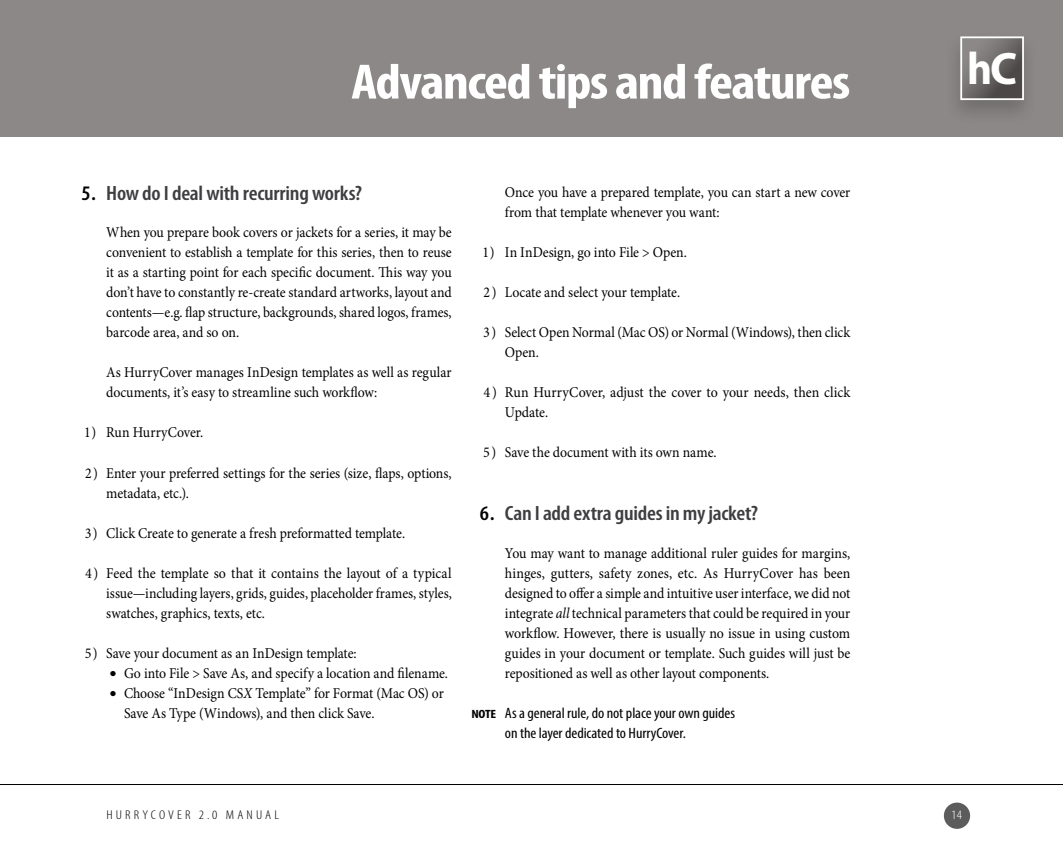
<style>
.page{position:relative;width:1063px;height:851px;background:#fff}
.page>*{position:absolute;margin:0;border:0;box-sizing:border-box;transform-origin:0 0}
.t1{font:700 condensed 50px "Myriad Pro";letter-spacing:-.025em;color:#fff;scale:1.14 1}
.t2{font:700 45.62px "Myriad Pro";color:#fff;scale:.94 1}
.t3{font:600 condensed 20.75px "Myriad Pro";letter-spacing:-.01em;color:#3e3d40;scale:1.09 1}
.t4{font:15px/20px "Minion Pro";letter-spacing:-.005em;color:#000;scale:.92 1}
.t5{font:condensed 15px/20px "Myriad Pro";letter-spacing:-.005em;color:#000;scale:1.08 1}
.t6{font:300 condensed 12.75px "Myriad Pro";letter-spacing:.22em;color:#000;scale:1.14 1}
.t7{font:300 condensed 12.75px "Myriad Pro";color:#fff;scale:1.14 1}
.s1{color:#000}
.s2{font-family:"Myriad Pro";font-weight:900;font-stretch:semi-expanded;font-size:17.25px}
.s3{font-style:italic}
.s4{font-weight:700;font-size:12px}
</style>
<div class="page">
<div style="left:944px;top:802px;width:26px;height:26px;background:#5c5c5c;border-radius:50%"></div>
<hr style="left:0;top:784px;width:1063px;height:1px;background:#000">
<div style="left:0;top:0;width:1063px;height:136px;background:#8c8888"></div>
<div style="left:945px;top:32px;width:95px;height:94px;background:#000;opacity:.2"></div>
<svg style="left:959px;top:36px;width:66px;height:65px"></svg>
<h1 class="t1" style="left:351px;top:51px;width:439px">Advanced tips and features</h1>
<h3 class="t3" style="left:81px;top:181px;width:259px"><span class="s1">5.</span> How do I deal with recurring works?</h3>
<p class="t4" style="left:106px;top:222px;width:377px;text-align:justify">When you prepare book covers or jackets for a series, it may be convenient to establish a template for this series, then to reuse it as a starting point for each specific document. This way you don’t have to constantly re-create standard artworks, layout and contents—e.g. flap structure, backgrounds, shared logos, frames, barcode area, and so on.</p>
<p class="t4" style="left:106px;top:362px;width:377px">As HurryCover manages InDesign templates as well as regular documents, it’s easy to streamline such workflow:</p>
<p class="t4" style="left:85px;top:422px;width:130px">1) Run HurryCover.</p>
<p class="t4" style="left:106px;top:462px;width:377px;text-indent:-21px">2 ) Enter your preferred settings for the series (size, flaps, options, metadata, etc.).</p>
<p class="t4" style="left:85px;top:522px;width:350px">3 ) Click Create to generate a fresh preformatted template.</p>
<p class="t4" style="left:106px;top:562px;width:377px;text-align:justify;text-indent:-21px">4) Feed the template so that it contains the layout of a typical issue—including layers, grids, guides, placeholder frames, styles, swatches, graphics, texts, etc.</p>
<p class="t4" style="left:85px;top:642px;width:297px">5 ) Save your document as an InDesign template:</p>
<p class="t4" style="left:110px;top:662px;width:369px"><span class="s2">•</span> Go into File &gt; Save As, and specify a location and filename.</p>
<p class="t4" style="left:124px;top:682px;width:349px;text-indent:-14px"><span class="s2">•</span> Choose “InDesign CS<span class="s3">X</span> Template” for Format (Mac OS) or<br>Save As Type (Windows), and then click Save.</p>
<p class="t4" style="left:505px;top:182px;width:377px">Once you have a prepared template, you can start a new cover from that template whenever you want:</p>
<p class="t4" style="left:484px;top:242px;width:222px">1) In InDesign, go into File &gt; Open.</p>
<p class="t4" style="left:484px;top:282px;width:215px">2 ) Locate and select your template.</p>
<p class="t4" style="left:505px;top:322px;width:377px;text-indent:-21px">3 ) Select Open Normal (Mac OS) or Normal (Windows), then click<br>Open.</p>
<p class="t4" style="left:505px;top:382px;width:377px;text-indent:-21px">4) Run HurryCover, adjust the cover to your needs, then click<br>Update.</p>
<p class="t4" style="left:484px;top:442px;width:255px">5 ) Save the document with its own name.</p>
<h3 class="t3" style="left:480px;top:501px;width:257px"><span class="s1">6.</span> Can I add extra guides in my jacket?</h3>
<p class="t4" style="left:505px;top:542px;width:377px;text-align:justify">You may want to manage additional ruler guides for margins, hinges, gutters, safety zones, etc. As HurryCover has been designed to offer a simple and intuitive user interface, we did not integrate <span class="s3">all</span> technical parameters that could be required in your workflow. However, there is usually no issue in using custom guides in your document or template. Such guides will just be repositioned as well as other layout components.</p>
<p class="t5" style="left:505px;top:702px;width:215px;text-indent:-26px"><span class="s4">NOTE</span> As a general rule, do not place your own guides on the layer dedicated to HurryCover.</p>
<p class="t6" style="left:106px;top:807px;width:135px">HU RRYCOVER 2.0 MANUA</p>
<p class="t6" style="left:275px;top:807px;width:6px">L</p>
<h2 class="t2" style="left:967px;top:38px;width:55px">hC</h2>
<p class="t7" style="left:951px;top:807px;width:11px">14</p>
</div>
